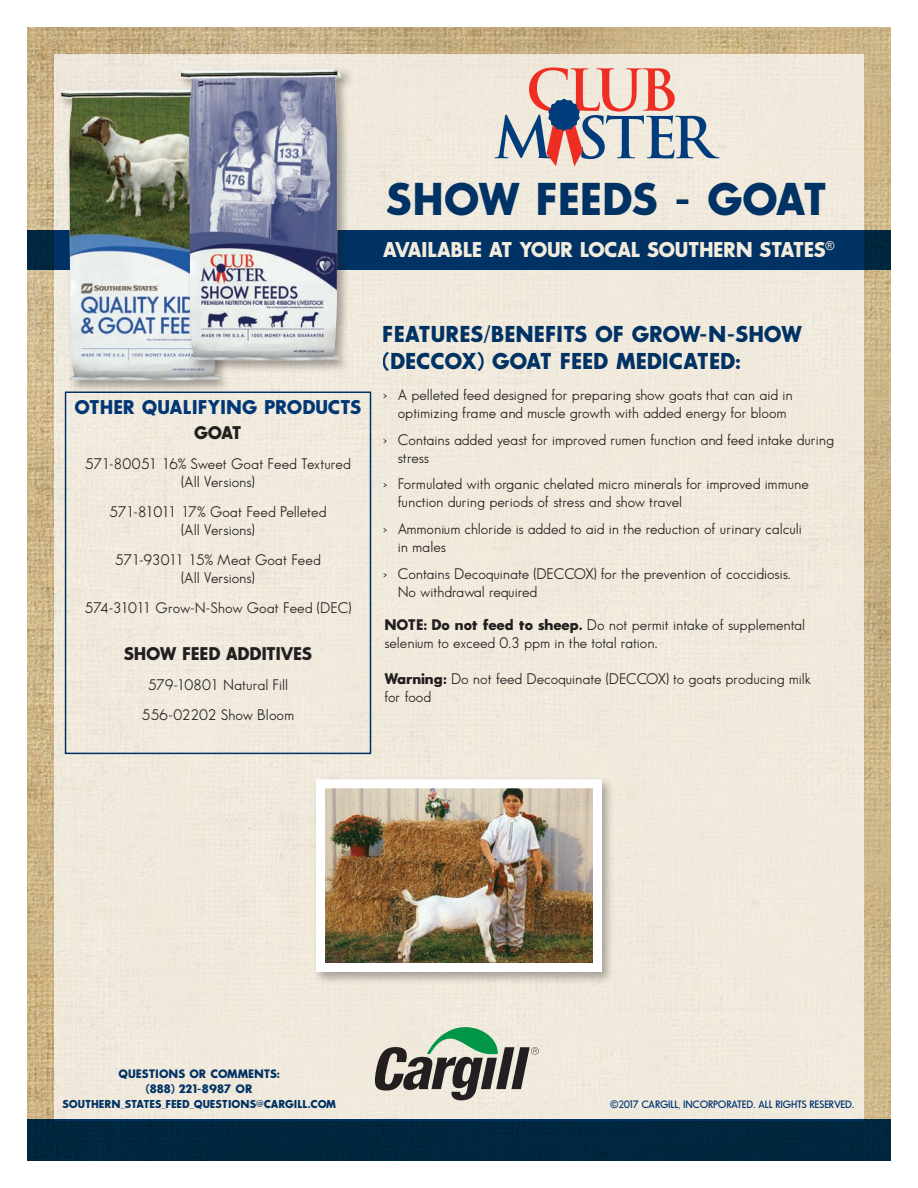
<style>
.page{position:relative;width:918px;height:1188px;background:#fff}
.page>*{position:absolute;margin:0;border:0;box-sizing:border-box;transform-origin:0 0}
.t1{font:700 45px "Sans Serif FLF";color:#013775}
.t2{font:700 22.5px/27px "Sans Serif FLF";color:#013775}
.t3{font:700 21px "Sans Serif FLF";letter-spacing:-.02em;color:#f3ecdd}
.headline{font:700 19.5px "Sans Serif FLF";color:#013775}
.Body{font:700 18px "Sans Serif FLF";letter-spacing:-.015em;color:#231f20}
.Body-2{font:15px/18px "Sans Serif FLF";color:#231f20}
.body{font:15px/18px "Sans Serif FLF";color:#231f20}
.t4{font:700 12px/15px "Sans Serif FLF";color:#013775;text-align:center}
.t5{font:700 11.25px "Sans Serif FLF";color:#013775}
.t6{font:600 10.5px "Sans Serif FLF";letter-spacing:-.02em;color:#013775}
.s1{font-weight:700}
.s2{font-family:"Arial";font-weight:700}
</style>
<div class="page">
<img style="left:27px;top:27px;width:864px;height:1093px">
<div style="left:54px;top:54px;width:810px;height:1066px;background:#f0eadc"></div>
<div style="left:27px;top:1120px;width:864px;height:41px;background:#00273e"></div>
<svg style="left:27px;top:230px;width:864px;height:40px;background:#003060"></svg>
<div style="left:313px;top:776px;width:302px;height:209px;background:#231f20;opacity:.35"></div>
<img style="left:326px;top:789px;width:266px;height:173px">
<div style="left:316px;top:779px;width:286px;height:193px;border:9px solid #fff"></div>
<div style="left:58px;top:85px;width:176px;height:308px;background:#231f20;opacity:.4"></div>
<img style="left:61px;top:87px;width:162px;height:293px">
<div style="left:178px;top:65px;width:175px;height:309px;background:#231f20;opacity:.4"></div>
<img style="left:181px;top:67px;width:162px;height:293px">
<svg style="left:495px;top:68px;width:225px;height:99px"></svg>
<div style="left:65px;top:392px;width:306px;height:362px;border:2px solid #013775"></div>
<svg style="left:375px;top:1027px;width:164px;height:73px"></svg>
<h1 class="t1" style="left:387px;top:175px;width:442px">SHOW FEEDS - GOAT</h1>
<p class="t3" style="left:383px;top:238px;width:453px">AVAILABLE AT YOUR LOCAL SOUTHERN STATES<sup>®</sup></p>
<p class="headline" style="left:75px;top:396px;width:288px">OTHER QUALIFYING PRODUCTS</p>
<p class="Body" style="left:194px;top:423px;width:49px">GOAT</p>
<p class="Body-2" style="left:85px;top:455px;width:268px">571-80051 16% Sweet Goat Feed Textured</p>
<p class="Body-2" style="left:181px;top:473px;width:75px">(All Versions)</p>
<p class="Body-2" style="left:109px;top:503px;width:219px">571-81011 17% Goat Feed Pelleted</p>
<p class="Body-2" style="left:181px;top:521px;width:75px">(All Versions)</p>
<p class="Body-2" style="left:115px;top:551px;width:208px">571-93011 15% Meat Goat Feed</p>
<p class="Body-2" style="left:181px;top:569px;width:75px">(All Versions)</p>
<p class="Body-2" style="left:85px;top:599px;width:268px">574-31011 Grow-N-Show Goat Feed (DEC)</p>
<p class="Body" style="left:124px;top:643px;width:190px">SHOW FEED ADDITIVES</p>
<p class="Body-2" style="left:148px;top:675px;width:142px">579-10801 Natural Fill</p>
<p class="Body-2" style="left:142px;top:705px;width:154px">556-02202 Show Bloom</p>
<h2 class="t2" style="left:383px;top:321px;width:421px">FEATURES/BENEFITS OF GROW-N-SHOW (DECCOX) GOAT FEED MEDICATED:</h2>
<p class="Body-2" style="left:383px;top:386px;width:411px;text-align:center">&gt; A pelleted feed designed for preparing show goats that can aid in optimizing frame and muscle growth with added energy for bloom</p>
<p class="Body-2" style="left:398px;top:430px;width:438px;text-indent:-15px">&gt; Contains added yeast for improved rumen function and feed intake during stress</p>
<p class="Body-2" style="left:398px;top:475px;width:413px;text-indent:-15px">&gt; Formulated with organic chelated micro minerals for improved immune function during periods of stress and show travel</p>
<p class="Body-2" style="left:398px;top:520px;width:405px;text-indent:-15px">&gt; Ammonium chloride is added to aid in the reduction of urinary calculi in males</p>
<p class="Body-2" style="left:398px;top:564px;width:394px;text-indent:-15px">&gt; Contains Decoquinate (DECCOX) for the prevention of coccidiosis.<br>No withdrawal required</p>
<p class="body" style="left:384px;top:616px;width:422px"><span class="s1">NOTE: Do not feed to sheep.</span> Do not permit intake of supplemental selenium to exceed 0.3 ppm in the total ration.</p>
<p class="body" style="left:384px;top:670px;width:428px"><span class="s1">Warning:</span> Do not feed Decoquinate (DECCOX) to goats producing milk for food</p>
<p class="t4" style="left:119px;top:1067px;width:163px">QUESTIONS OR COMMENTS: (888) 221-8987 OR</p>
<p class="t5" style="left:62px;top:1098px;width:275px">SOUTHERN_STATES_FEED_QUESTIONS@CARGILL.COM</p>
<p class="t6" style="left:611px;top:1098px;width:245px"><span class="s2">©</span>2017 CARGILL, INCORPORATED. ALL RIGHTS RESERVED.</p>
</div>
